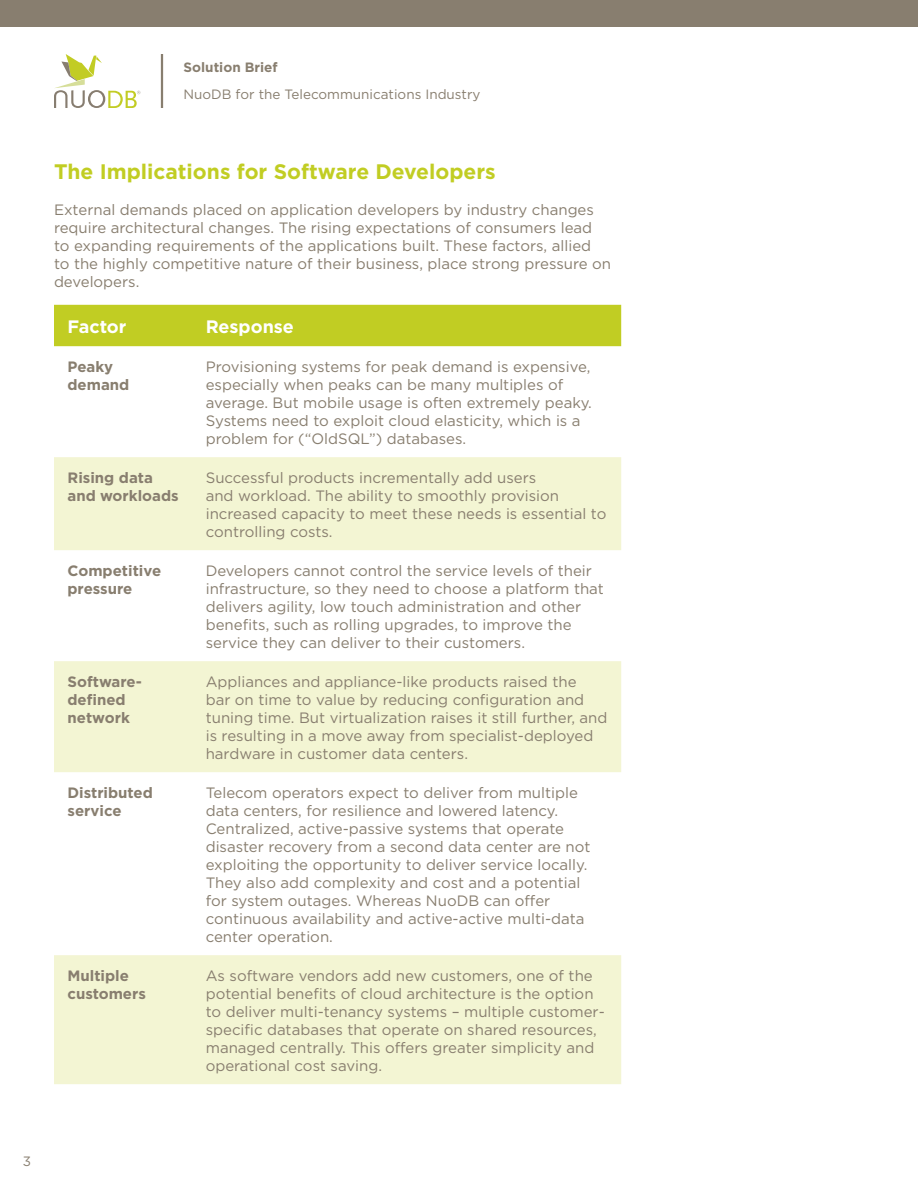
<style>
.page{position:relative;width:918px;height:1188px;background:#fff}
.page>*{position:absolute;margin:0;border:0;box-sizing:border-box;transform-origin:0 0}
.t1{font:700 21px "Gotham";color:#c1cd23}
.t2{font:700 18px "Gotham";color:#fff}
.t3{font:15px/18px "Gotham";color:#887e6f}
.t4{font:700 15px/18px "Gotham";color:#887e6f}
.t5{font:13.5px "Gotham";color:#887e6f}
.t6{font:700 13.5px "Gotham";color:#887e6f}
</style>
<div class="page">
<hr style="left:161px;top:54px;width:2px;height:54px;background:#887e6f">
<div style="left:0;top:0;width:918px;height:27px;background:#887e6f"></div>
<svg style="left:54px;top:54px;width:86px;height:54px"></svg>
<div style="left:54px;top:305px;width:567px;height:41px;background:#c1cd23"></div>
<svg style="left:54px;top:457px;width:567px;height:627px;fill:#f3f5d3"></svg>
<p class="t6" style="left:184px;top:59px;width:96px">Solution Brief</p>
<p class="t5" style="left:184px;top:86px;width:298px">NuoDB for the Telecommunications Industry</p>
<h1 class="t1" style="left:54px;top:159px;width:443px">The Implications for Software Developers</h1>
<p class="t3" style="left:54px;top:200px;width:559px">External demands placed on application developers by industry changes require architectural changes. The rising expectations of consumers lead to expanding requirements of the applications built. These factors, allied<br>to the highly competitive nature of their business, place strong pressure on developers.</p>
<p class="t2" style="left:68px;top:315px;width:60px">Factor</p>
<p class="t2" style="left:206px;top:315px;width:90px">Response</p>
<p class="t4" style="left:68px;top:357px;width:63px">Peaky demand</p>
<p class="t3" style="left:206px;top:357px;width:388px">Provisioning systems for peak demand is expensive, especially when peaks can be many multiples of average. But mobile usage is often extremely peaky.<br>Systems need to exploit cloud elasticity, which is a problem for (“OldSQL”) databases.</p>
<p class="t4" style="left:68px;top:468px;width:113px">Rising data and workloads</p>
<p class="t3" style="left:206px;top:468px;width:402px">Successful products incrementally add users<br>and workload. The ability to smoothly provision increased capacity to meet these needs is essential to controlling costs.</p>
<p class="t4" style="left:68px;top:561px;width:95px">Competitive pressure</p>
<p class="t3" style="left:206px;top:561px;width:400px">Developers cannot control the service levels of their infrastructure, so they need to choose a platform that delivers agility, low touch administration and other benefits, such as rolling upgrades, to improve the service they can deliver to their customers.</p>
<p class="t4" style="left:68px;top:672px;width:76px">Software&shy;defined network</p>
<p class="t3" style="left:206px;top:672px;width:403px">Appliances and appliance-like products raised the<br>bar on time to value by reducing configuration and tuning time. But virtualization raises it still further, and is resulting in a move away from specialist-deployed hardware in customer data centers.</p>
<p class="t4" style="left:68px;top:783px;width:87px">Distributed service</p>
<p class="t3" style="left:206px;top:783px;width:386px">Telecom operators expect to deliver from multiple data centers, for resilience and lowered latency.<br>Centralized, active-passive systems that operate disaster recovery from a second data center are not exploiting the opportunity to deliver service locally.<br>They also add complexity and cost and a potential for system outages. Whereas NuoDB can offer continuous availability and active-active multi-data center operation.</p>
<p class="t4" style="left:68px;top:966px;width:80px">Multiple customers</p>
<p class="t3" style="left:206px;top:966px;width:401px">As software vendors add new customers, one of the potential benefits of cloud architecture is the option to deliver multi-tenancy systems – multiple customer&shy;specific databases that operate on shared resources, managed centrally. This offers greater simplicity and operational cost saving.</p>
<p class="t5" style="left:23px;top:1153px;width:10px">3</p>
</div>
